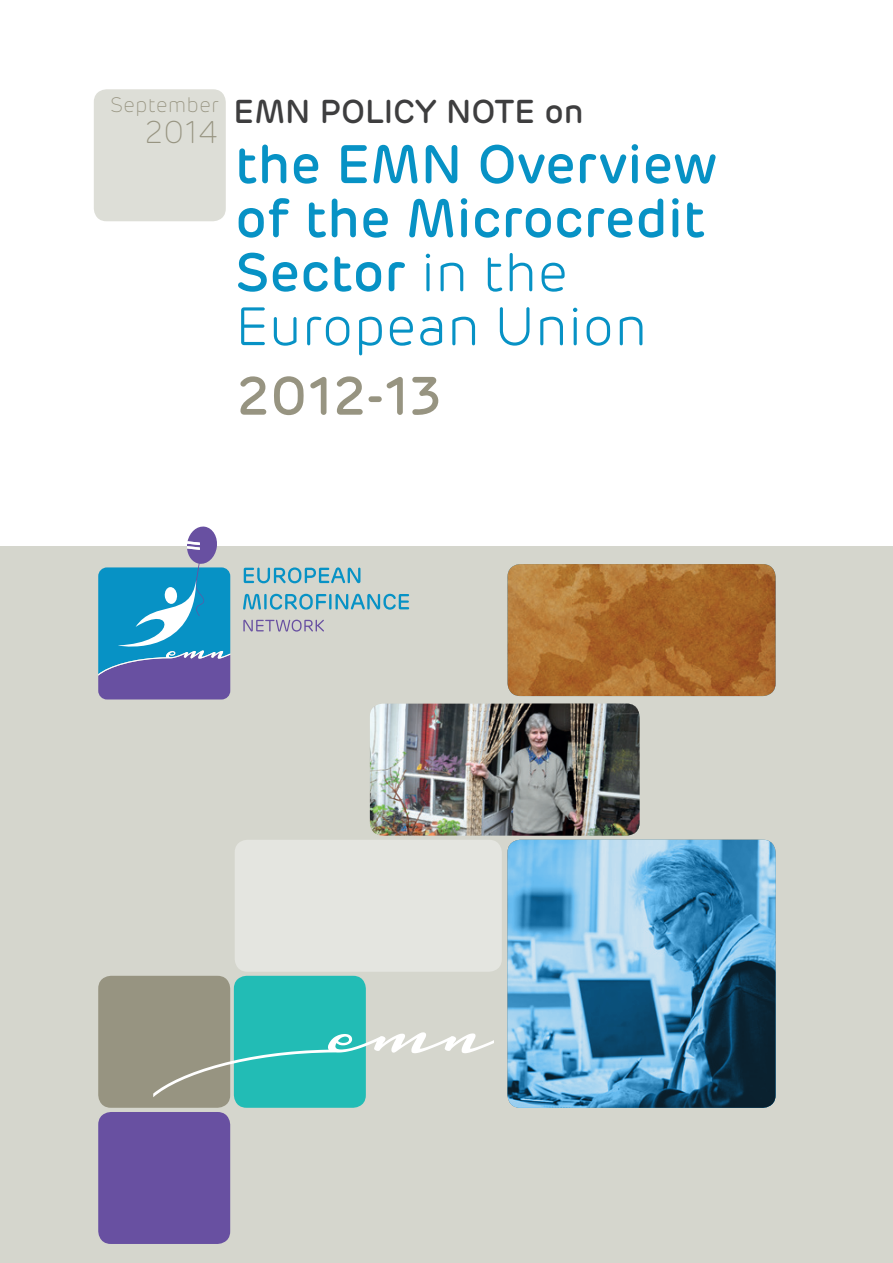
<style>
.page{position:relative;width:893px;height:1263px;background:#fff}
.page>*{position:absolute;margin:0;border:0;box-sizing:border-box;transform-origin:0 0}
.t1{font:500 54px/54px "Rubrik";color:#0792c5}
.t2{font:500 54px "Rubrik";color:#979481}
.t3{font:500 33px "Rubrik";color:#3e3e3f}
.t4{font:200 31.5px "Rubrik";color:#979481}
.t5{font:200 21px "Rubrik";color:#979481}
.s1{font-weight:300}
</style>
<div class="page">
<div style="left:0;top:546px;width:893px;height:717px;background:#d5d6cd"></div>
<img style="left:507px;top:840px;width:269px;height:268px">
<img style="left:507px;top:564px;width:269px;height:132px">
<div style="left:98px;top:1112px;width:132px;height:132px;background:#6850a1;border-radius:13px"></div>
<div style="left:234px;top:976px;width:132px;height:132px;background:#22bcb5;border-radius:13px"></div>
<div style="left:94px;top:89px;width:132px;height:132px;background:#ddded7;border-radius:13px"></div>
<div style="left:98px;top:976px;width:132px;height:132px;background:#979481;border-radius:13px"></div>
<div style="left:235px;top:840px;width:267px;height:132px;background:#e4e5e0;border-radius:13px"></div>
<svg style="left:153px;top:1032px;width:341px;height:65px"></svg>
<svg style="left:98px;top:526px;width:132px;height:173px"></svg>
<svg style="left:244px;top:567px;width:116px;height:16px"></svg>
<svg style="left:243px;top:594px;width:166px;height:16px"></svg>
<svg style="left:243px;top:620px;width:81px;height:12px"></svg>
<img style="left:370px;top:704px;width:269px;height:132px">
<p class="t5" style="left:110px;top:92px;width:110px">September</p>
<p class="t4" style="left:145px;top:111px;width:75px">2014</p>
<p class="t3" style="left:234px;top:90px;width:352px">EMN POLICY NOTE on</p>
<p class="t1" style="left:235px;top:137px;width:483px">the EMN Overview of the Microcredit<br>Sector <span class="s1">in the<br>European Union</span></p>
<p class="t2" style="left:237px;top:361px;width:207px">2012-13</p>
</div>
